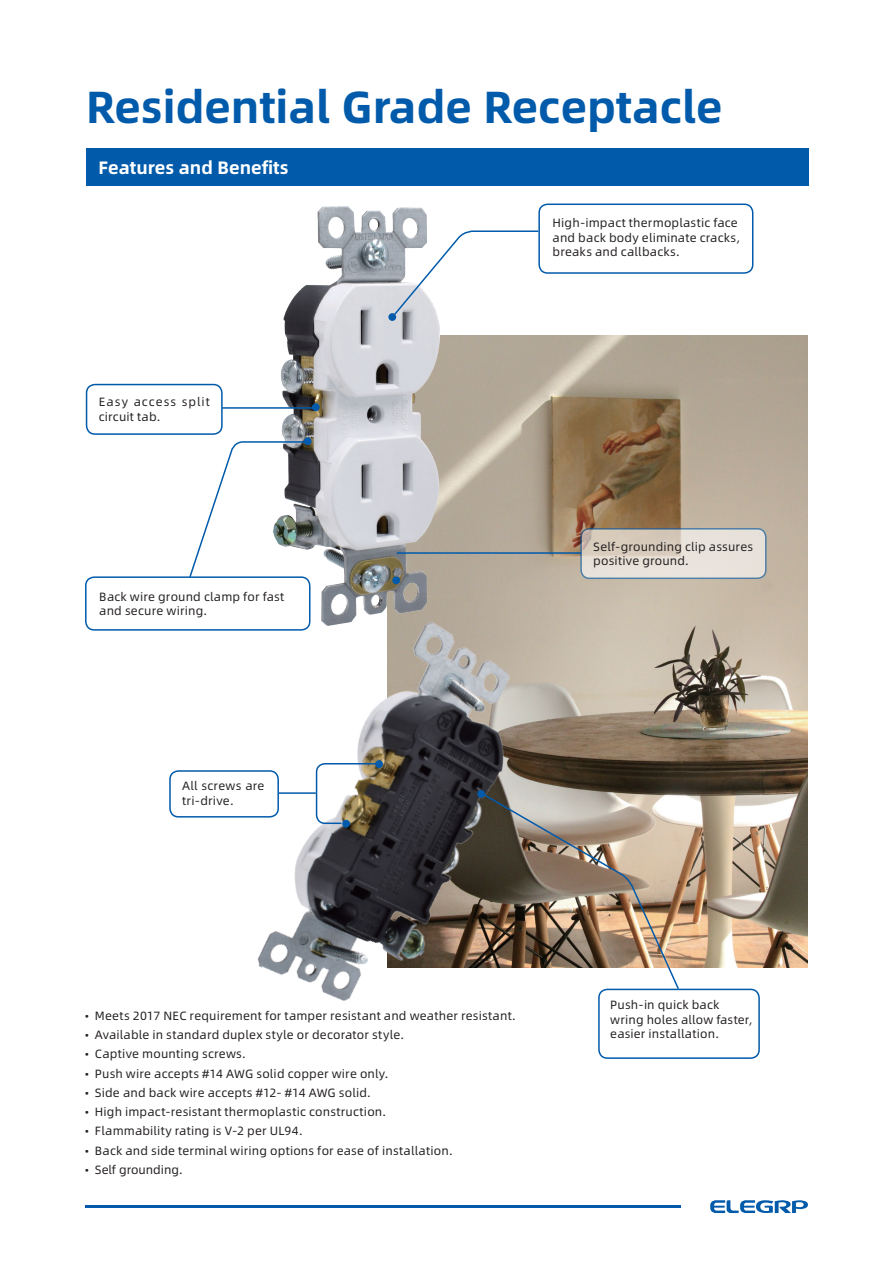
<style>
.page{position:relative;width:893px;height:1263px;background:#fff}
.page>*{position:absolute;margin:0;border:0;box-sizing:border-box;transform-origin:0 0}
.t1{font:700 45px "Alibaba Sans";color:#015aaa}
.t2{font:700 18px "Alibaba Sans";color:#fff}
.t3{font:12px/14.4px "Alibaba Sans";letter-spacing:.015em;color:#231f20}
.t4{font:12px/14.4px "Alibaba Sans";letter-spacing:.075em;color:#231f20}
</style>
<div class="page">
<svg style="left:710px;top:1200px;width:98px;height:13px"></svg>
<hr style="left:85px;top:1205px;width:596px;height:3px;background:#015aaa">
<img style="left:439px;top:336px;width:369px;height:631px">
<img style="left:193px;top:614px;width:400px;height:387px">
<img style="left:273px;top:206px;width:166px;height:419px">
<svg style="left:581px;top:529px;width:185px;height:49px;background:#e2dad0"></svg>
<div style="left:580px;top:528px;width:186px;height:51px;border:2px solid #015aaa;border-radius:9px"></div>
<div style="left:538px;top:204px;width:215px;height:70px;border:2px solid #015aaa;border-radius:9px"></div>
<div style="left:598px;top:989px;width:162px;height:70px;border:2px solid #015aaa;border-radius:9px"></div>
<div style="left:85px;top:576px;width:225px;height:55px;border:2px solid #015aaa;border-radius:9px"></div>
<div style="left:169px;top:770px;width:110px;height:47px;border:2px solid #015aaa;border-radius:9px"></div>
<div style="left:86px;top:384px;width:137px;height:51px;border:2px solid #015aaa;border-radius:9px"></div>
<svg style="left:188px;top:440px;width:121px;height:139px"></svg>
<div style="left:304px;top:437px;width:8px;height:8px;background:#015aaa;border-radius:50%"></div>
<svg style="left:391px;top:230px;width:149px;height:89px"></svg>
<img style="left:479px;top:791px;width:201px;height:200px">
<div style="left:388px;top:313px;width:8px;height:8px;background:#015aaa;border-radius:50%"></div>
<div style="left:312px;top:403px;width:8px;height:8px;background:#015aaa;border-radius:50%"></div>
<div style="left:375px;top:760px;width:8px;height:8px;background:#015aaa;border-radius:50%"></div>
<div style="left:342px;top:820px;width:8px;height:7px;background:#015aaa;border-radius:50%"></div>
<div style="left:477px;top:790px;width:8px;height:8px;background:#015aaa;border-radius:50%"></div>
<div style="left:392px;top:576px;width:8px;height:8px;background:#015aaa;border-radius:50%"></div>
<hr style="left:222px;top:407px;width:94px;height:2px;background:#015aaa">
<hr style="left:397px;top:552px;width:184px;height:2px;background:#015aaa">
<svg style="left:315px;top:762px;width:64px;height:63px"></svg>
<hr style="left:279px;top:792px;width:37px;height:2px;background:#015aaa">
<div style="left:86px;top:149px;width:723px;height:37px;background:#015aaa"></div>
<h1 class="t1" style="left:86px;top:72px;width:638px">Residential Grade Receptacle</h1>
<h2 class="t2" style="left:99px;top:153px;width:191px">Features and Benefits</h2>
<p class="t4" style="left:99px;top:394px;width:113px">Easy access split circuit tab.</p>
<p class="t3" style="left:99px;top:589px;width:186px">Back wire ground clamp for fast and secure wiring.</p>
<p class="t3" style="left:182px;top:778px;width:84px">All screws are tri-drive.</p>
<p class="t3" style="left:553px;top:215px;width:189px">High-impact thermoplastic face and back body eliminate cracks, breaks and callbacks.</p>
<p class="t3" style="left:593px;top:538px;width:161px">Self-grounding clip assures positive ground.</p>
<p class="t3" style="left:85px;top:1008px;width:432px">• Meets 2017 NEC requirement for tamper resistant and weather resistant.</p>
<p class="t3" style="left:85px;top:1027px;width:320px">• Available in standard duplex style or decorator style.</p>
<p class="t3" style="left:85px;top:1046px;width:162px">• Captive mounting screws.</p>
<p class="t3" style="left:85px;top:1065px;width:305px">• Push wire accepts #14 AWG solid copper wire only.</p>
<p class="t3" style="left:85px;top:1084px;width:287px">• Side and back wire accepts #12- #14 AWG solid.</p>
<p class="t3" style="left:85px;top:1104px;width:303px">• High impact-resistant thermoplastic construction.</p>
<p class="t3" style="left:85px;top:1123px;width:219px">• Flammability rating is V-2 per UL94.</p>
<p class="t3" style="left:85px;top:1142px;width:369px">• Back and side terminal wiring options for ease of installation.</p>
<p class="t3" style="left:85px;top:1161px;width:99px">• Self grounding.</p>
<p class="t3" style="left:610px;top:997px;width:144px">Push-in quick back wring holes allow faster, easier installation.</p>
</div>
